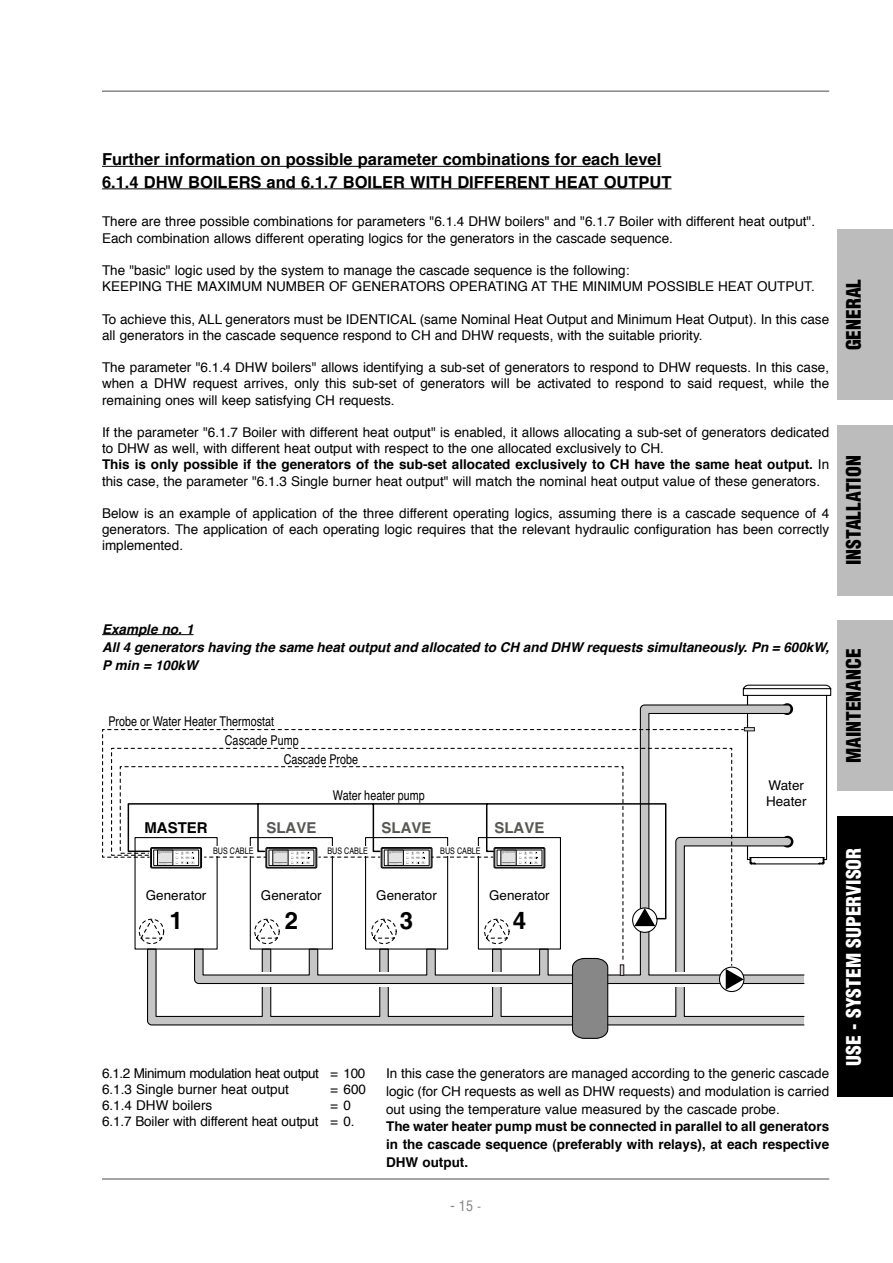
<style>
.page{position:relative;width:893px;height:1263px;background:#fff}
.page>*{position:absolute;margin:0;border:0;box-sizing:border-box;transform-origin:0 0}
.t1{font:700 24px "Helvetica";color:#000}
.t2{font:900 condensed 19.5px "Helvetica LT Std";color:#000}
.t3{font:900 condensed 19.5px "Helvetica LT Std";color:#fff}
.t4{font:700 16.5px/22.5px "Helvetica";color:#000}
.t5{font:700 15px "Helvetica";color:#575756}
.t6{font:700 15px "Helvetica";color:#000}
.t7{font:condensed 14.25px "Helvetica LT Std";color:#878787}
.t8{font:13.5px/16.2px "Helvetica";color:#000}
.t9{font:700 13.5px/18px "Helvetica";color:#000;text-align:justify}
.t10{font:italic 700 13.5px/18px "Helvetica";color:#000}
.t11{font:13.5px "Helvetica";color:#000;scale:.8 1}
.t12{font:13.5px/16.2px "Helvetica";letter-spacing:-.03em;color:#000}
.t13{font:9px "Helvetica";color:#000;scale:.8 1}
.s1{font-weight:700}
.s2{font-size:12px}
</style>
<div class="page">
<hr style="left:102px;top:166px;width:559px;height:1px;background:#000">
<hr style="left:102px;top:188px;width:569px;height:1px;background:#000">
<hr style="left:102px;top:634px;width:92px;height:1px;background:#000">
<svg style="left:102px;top:694px;width:703px;height:344px"></svg>
<svg style="left:110px;top:747px;width:623px;height:219px"></svg>
<svg style="left:127px;top:802px;width:540px;height:118px"></svg>
<hr style="left:102px;top:90px;width:727px;height:2px;background:#878787">
<hr style="left:102px;top:1178px;width:727px;height:2px;background:#878787">
<div style="left:838px;top:816px;width:55px;height:281px;background:#000"></div>
<div style="left:838px;top:621px;width:55px;height:170px;background:#bcbcbc"></div>
<div style="left:838px;top:230px;width:55px;height:170px;background:#bcbcbc"></div>
<div style="left:838px;top:425px;width:55px;height:170px;background:#bcbcbc"></div>
<p class="t4" style="left:102px;top:148px;width:561px">Further information on possible parameter combinations for each level<br>6.1.4 DHW boilers</p>
<p class="t4" style="left:267px;top:171px;width:99px">and 6.1.7 Boiler</p>
<p class="t4" style="left:410px;top:171px;width:71px">with different</p>
<p class="t4" style="left:555px;top:171px;width:23px">heat</p>
<p class="t4" style="left:604px;top:171px;width:13px">out</p>
<p class="t4" style="left:639px;top:171px;width:23px">put</p>
<p class="t8" style="left:102px;top:214px;width:715px">There are three possible combinations for parameters "6.1.4 DHW boilers" and "6.1.7 Boiler with different heat output".<br>Each combination allows different operating logics for the generators in the cascade sequence.</p>
<p class="t8" style="left:102px;top:262px;width:714px">The "basic" logic used by the system to manage the cascade sequence is the following:<br>KEEPING THE MAXIMUM NUMBER OF GENERATORS OPERATING AT THE MINIMUM POSSIBLE HEAT OUTPUT.</p>
<p class="t8" style="left:102px;top:311px;width:729px">To achieve this, ALL generators must be IDENTICAL (same Nominal Heat Output and Minimum Heat Output). In this case all generators in the cascade sequence respond to CH and DHW requests, with the suitable priority.</p>
<p class="t8" style="left:102px;top:360px;width:729px;text-align:justify">The parameter "6.1.4 DHW boilers" allows identifying a sub-set of generators to respond to DHW requests. In this case, when a DHW request arrives, only this sub-set of generators will be activated to respond to said request, while the remaining ones will keep satisfying CH requests.</p>
<p class="t8" style="left:102px;top:424px;width:729px">If the parameter "6.1.7 Boiler with different heat output" is enabled, it allows allocating a sub-set of generators dedicated to DHW as well, with different heat output with respect to the one allocated exclusively to CH.<br><span class="s1">This is only possible if the generators of the sub-set allocated exclusively to CH have the same heat output.</span> In this case, the parameter "6.1.3 Single burner heat output" will match the nominal heat output value of these generators.</p>
<p class="t8" style="left:102px;top:505px;width:729px;text-align:justify">Below is an example of application of the three different operating logics, assuming there is a cascade sequence of 4 generators. The application of each operating logic requires that the relevant hydraulic configuration has been correctly implemented.</p>
<h2 class="t2" style="left:841px;top:350px;width:72px;rotate:-90deg">GENERAL</h2>
<h2 class="t2" style="left:841px;top:565px;width:109px;rotate:-90deg">INSTALLATION</h2>
<p class="t10" style="left:102px;top:620px;width:729px">Example no. 1<br>All 4 generators having the same heat output and allocated to CH and DHW requests simultaneously. Pn = 600kW,<br>P min = 100kW</p>
<p class="t11" style="left:108px;top:711px;width:209px">Probe or Water Heater Thermostat</p>
<p class="t11" style="left:225px;top:730px;width:94px">Cascade Pump</p>
<p class="t11" style="left:284px;top:749px;width:95px">Cascade Probe</p>
<p class="t6" style="left:144px;top:819px;width:65px">MASTER</p>
<p class="t5" style="left:266px;top:819px;width:52px">SLAVE</p>
<p class="t11" style="left:333px;top:785px;width:117px">Water heater pump</p>
<p class="t5" style="left:382px;top:819px;width:52px">SLAVE</p>
<p class="t13" style="left:213px;top:844px;width:52px">BUS CABLE</p>
<p class="t13" style="left:327px;top:844px;width:52px">BUS CABLE</p>
<p class="t13" style="left:440px;top:844px;width:52px">BUS CABLE</p>
<p class="t5" style="left:494px;top:819px;width:52px">SLAVE</p>
<p class="t8" style="left:146px;top:888px;width:62px">Generator</p>
<h1 class="t1" style="left:169px;top:906px;width:15px">1</h1>
<p class="t8" style="left:261px;top:888px;width:62px">Generator</p>
<h1 class="t1" style="left:285px;top:906px;width:15px">2</h1>
<p class="t8" style="left:376px;top:888px;width:62px">Generator</p>
<h1 class="t1" style="left:400px;top:906px;width:15px">3</h1>
<p class="t8" style="left:489px;top:888px;width:62px">Generator</p>
<h1 class="t1" style="left:513px;top:906px;width:15px">4</h1>
<p class="t8" style="left:766px;top:778px;width:42px">Water<br>Heater</p>
<p class="t12" style="left:102px;top:1065px;width:265px">6.1.2 Minimum modulation heat output = 100<br>6.1.3 Single burner heat output</p>
<p class="t8" style="left:330px;top:1081px;width:38px">= 600</p>
<p class="t8" style="left:102px;top:1097px;width:112px">6.1.4 DHW boilers</p>
<p class="t8" style="left:102px;top:1097px;width:254px;text-align:right">= 0<br>6.1.7 Boiler with different heat output = 0.</p>
<p class="t8" style="left:386px;top:1064px;width:445px;line-height:18px;text-align:justify">In this case the generators are managed according to the generic cascade logic (for CH requests as well as DHW requests) and modulation is carried out using the temperature value measured by the cascade probe.</p>
<p class="t9" style="left:386px;top:1118px;width:445px">The water heater pump must be connected in parallel to all generators in the cascade sequence (preferably with relays), at each respective DHW output.</p>
<p class="t7" style="left:450px;top:1197px;width:32px">- 15 <span class="s2">-</span></p>
<h2 class="t2" style="left:841px;top:763px;width:115px;rotate:-90deg">MAINTENANCE</h2>
<h2 class="t3" style="left:841px;top:1066px;width:218px;rotate:-90deg">USE - SYSTEM SUPERVISOR</h2>
</div>
